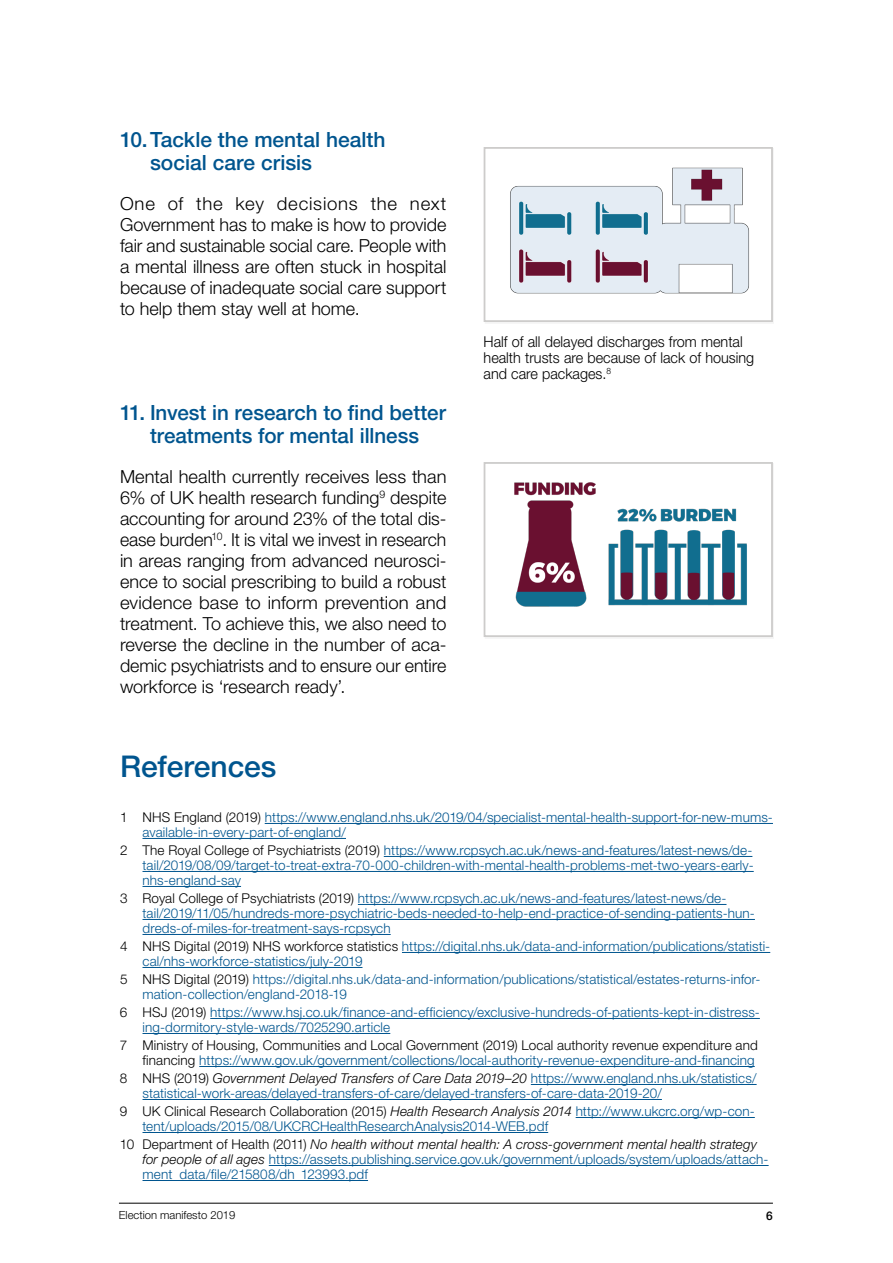
<style>
.page{position:relative;width:893px;height:1263px;background:#fff}
.page>*{position:absolute;margin:0;border:0;box-sizing:border-box;transform-origin:0 0}
.t1{font:500 30px "Helvetica Neue LT Std";color:#00558f}
.t2{font:500 21px/22.5px "Helvetica Neue LT Std";color:#00558f}
.t3{font:300 18px/21px "Helvetica Neue LT Std";letter-spacing:-.005em;color:#000;text-align:justify}
.t4{font:300 15px/16.2px "Helvetica Neue LT Std";color:#000;scale:.96 1}
.t5{font:300 13.5px/15px "Helvetica Neue LT Std";letter-spacing:.01em;color:#00558f}
.t6{font:300 13.5px/15px "Helvetica Neue LT Std";letter-spacing:.01em;color:#000;text-align:right}
.t7{font:500 12px "Helvetica Neue";color:#000}
.t8{font:300 11.25px "Helvetica Neue";color:#000}
.s1{color:#000}
.s2{color:#00558f}
.s3{font-style:italic;color:#000}
</style>
<div class="page">
<hr style="left:119px;top:1203px;width:654px;height:1px;background:#000">
<hr style="left:265px;top:823px;width:508px;height:1px;background:#00558f">
<hr style="left:142px;top:838px;width:204px;height:1px;background:#00558f">
<hr style="left:384px;top:856px;width:368px;height:1px;background:#00558f">
<hr style="left:142px;top:871px;width:612px;height:1px;background:#00558f">
<hr style="left:142px;top:886px;width:99px;height:1px;background:#00558f">
<hr style="left:358px;top:904px;width:368px;height:1px;background:#00558f">
<hr style="left:142px;top:919px;width:613px;height:1px;background:#00558f">
<hr style="left:142px;top:934px;width:249px;height:1px;background:#00558f">
<hr style="left:402px;top:952px;width:368px;height:1px;background:#00558f">
<hr style="left:142px;top:967px;width:220px;height:1px;background:#00558f">
<hr style="left:210px;top:1018px;width:550px;height:1px;background:#00558f">
<hr style="left:142px;top:1033px;width:248px;height:1px;background:#00558f">
<hr style="left:199px;top:1066px;width:556px;height:1px;background:#00558f">
<hr style="left:531px;top:1084px;width:226px;height:1px;background:#00558f">
<hr style="left:142px;top:1099px;width:520px;height:1px;background:#00558f">
<hr style="left:576px;top:1117px;width:179px;height:1px;background:#00558f">
<hr style="left:142px;top:1132px;width:406px;height:1px;background:#00558f">
<hr style="left:269px;top:1165px;width:500px;height:1px;background:#00558f">
<hr style="left:142px;top:1180px;width:226px;height:1px;background:#00558f">
<div style="left:484px;top:147px;width:289px;height:175px;background:#fff;border:2px solid #cdcccb"></div>
<img style="left:510px;top:167px;width:239px;height:127px">
<div style="left:484px;top:462px;width:289px;height:175px;background:#fff;border:2px solid #cdcccb"></div>
<img style="left:514px;top:482px;width:233px;height:125px">
<h2 class="t2" style="left:150px;top:128px;width:237px;text-indent:-30px">10.Tackle the mental health social care crisis</h2>
<h3 class="t3" style="left:120px;top:193px;width:328px">One of the key decisions the next Government has to make is how to provide fair and sustainable social care. People with a mental illness are often stuck in hospital because of inadequate social care support to help them stay well at home.</h3>
<h2 class="t2" style="left:120px;top:401px;width:327px;text-align:center">11. Invest in research to find better treatments for mental illness</h2>
<p class="t3" style="left:120px;top:466px;width:328px">Mental health currently receives less than 6% of UK health research funding<sup>9</sup> despite accounting for around 23% of the total dis&shy;ease burden<sup>10</sup>. It is vital we invest in research in areas ranging from advanced neurosci&shy;ence to social prescribing to build a robust evidence base to inform prevention and treatment. To achieve this, we also need to reverse the decline in the number of aca&shy;demic psychiatrists and to ensure our entire workforce is ‘research ready’.</p>
<p class="t4" style="left:484px;top:333px;width:283px">Half of all delayed discharges from mental health trusts are because of lack of housing and care packages.<sup>8</sup></p>
<h1 class="t1" style="left:120px;top:748px;width:158px">References</h1>
<p class="t5" style="left:143px;top:809px;width:632px;text-indent:-23px"><span class="s1">1 NHS England (2019)</span> https://www.england.nhs.uk/2019/04/specialist-mental-health-support-for-new-mums&shy;available-in-every-part-of-england/</p>
<p class="t5" style="left:143px;top:842px;width:613px;text-align:justify;text-indent:-23px"><span class="s1">2 The Royal College of Psychiatrists (2019)</span> https://www.rcpsych.ac.uk/news-and-features/latest-news/de&shy;tail/2019/08/09/target-to-treat-extra-70-000-children-with-mental-health-problems-met-two-years-early&shy;nhs-england-say</p>
<p class="t5" style="left:143px;top:890px;width:614px;text-indent:-23px"><span class="s1">3 Royal College of Psychiatrists (2019)</span> https://www.rcpsych.ac.uk/news-and-features/latest-news/de&shy;tail/2019/11/05/hundreds-more-psychiatric-beds-needed-to-help-end-practice-of-sending-patients-hun&shy;dreds-of-miles-for-treatment-says-rcpsych</p>
<p class="t5" style="left:143px;top:938px;width:629px;text-indent:-23px"><span class="s1">4 NHS Digital (2019) NHS workforce statistics</span> https://digital.nhs.uk/data-and-information/publications/statisti&shy;cal/nhs-workforce-statistics/july-2019</p>
<p class="t5" style="left:142px;top:971px;width:619px;text-indent:-22px"><span class="s1">5 NHS Digital (2019)</span> https://digital.nhs.uk/data-and-information/publications/statistical/estates-returns-infor&shy;mation-collection/england-2018-19</p>
<p class="t5" style="left:142px;top:1004px;width:619px;text-indent:-23px"><span class="s1">6 HSJ (2019)</span> https://www.hsj.co.uk/finance-and-efficiency/exclusive-hundreds-of-patients-kept-in-distress&shy;ing-dormitory-style-wards/7025290.article</p>
<p class="t6" style="left:120px;top:1037px;width:639px">7 Ministry of Housing, Communities and Local Government (2019) Local authority revenue expenditure and financing <span class="s2">https://www.gov.uk/government/collections/local-authority-revenue-expenditure-and-financing</span></p>
<p class="t5" style="left:142px;top:1070px;width:616px;text-indent:-23px"><span class="s1">8 NHS (2019)</span> <span class="s3">Government Delayed Transfers of Care Data 2019–20</span> https://www.england.nhs.uk/statistics/ statistical-work-areas/delayed-transfers-of-care/delayed-transfers-of-care-data-2019-20/</p>
<p class="t5" style="left:142px;top:1103px;width:614px;text-indent:-23px"><span class="s1">9 UK Clinical Research Collaboration (2015)</span> <span class="s3">Health Research Analysis 2014</span> http://www.ukcrc.org/wp-con&shy;tent/uploads/2015/08/UKCRCHealthResearchAnalysis2014-WEB.pdf</p>
<p class="t5" style="left:142px;top:1136px;width:628px;text-indent:-22px"><span class="s1">10 Department of Health (2011)</span> <span class="s3">No health without mental health: A cross-government mental health strategy for people of all ages</span> https://assets.publishing.service.gov.uk/government/uploads/system/uploads/attach&shy;ment_data/file/215808/dh_123993.pdf</p>
<p class="t8" style="left:119px;top:1208px;width:118px">Election manifesto 2019</p>
<p class="t7" style="left:766px;top:1208px;width:8px">6</p>
</div>
